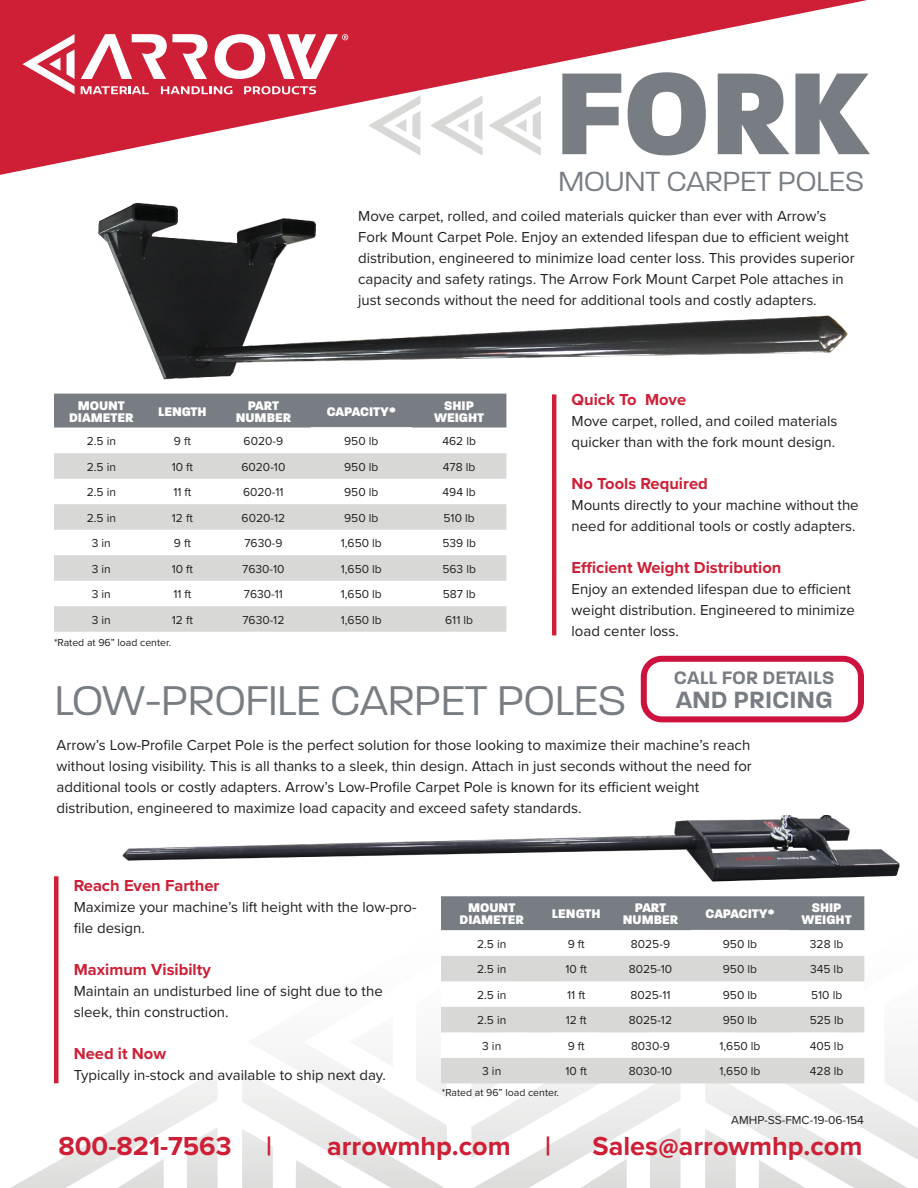
<style>
.page{position:relative;width:918px;height:1188px;background:#fff}
.page>*{position:absolute;margin:0;border:0;box-sizing:border-box;transform-origin:0 0}
.Paragraph_Style_1{font:800 126px "Paralucent";color:#787d83}
.Paragraph_Style_1-2{font:300 45px "Paralucent";color:#787d83}
.Paragraph_Style_1-3{font:300 30px "Paralucent";color:#787d83}
.t1{font:700 27px "Proxima Nova";color:#ce1f36}
.t2{font:600 25.5px "Paralucent";color:#787d83}
.t3{font:600 19.5px "Paralucent";color:#787d83}
.Paragraph_Style_1-4{font:700 16.5px "Proxima Nova";color:#ce1f36}
.Paragraph_Style_1-5{font:15px/21px "Proxima Nova";color:#231f20}
.t4{font:800 13.5px/12px "Paralucent";color:#fff;text-align:center}
.t5{font:12px "Proxima Nova";color:#231f20}
.t6{font:10.5px "Proxima Nova";color:#231f20}
.s1{font-family:"Myriad Pro"}
</style>
<div class="page">
<svg style="left:0;top:0;width:867px;height:175px"></svg>
<svg style="left:81px;top:34px;width:126px;height:45px"></svg>
<svg style="left:23px;top:34px;width:52px;height:60px"></svg>
<svg style="left:215px;top:34px;width:133px;height:45px"></svg>
<svg style="left:81px;top:86px;width:68px;height:8px"></svg>
<svg style="left:161px;top:86px;width:71px;height:8px"></svg>
<svg style="left:244px;top:86px;width:72px;height:8px"></svg>
<div style="left:641px;top:656px;width:223px;height:66px;border:6px solid #cd123d;border-radius:18px"></div>
<img style="left:12px;top:166px;width:855px;height:244px">
<hr style="left:552px;top:394px;width:4px;height:241px;background:#ce1f36">
<div style="left:54px;top:394px;width:452px;height:34px;background:#787d83"></div>
<svg style="left:54px;top:453px;width:452px;height:77px"></svg>
<svg style="left:54px;top:555px;width:452px;height:77px"></svg>
<hr style="left:311px;top:427px;width:101px;height:1px;background:#fff">
<div style="left:54px;top:876px;width:5px;height:207px;background:#ce1f36"></div>
<div style="left:441px;top:909px;width:423px;height:21px;background:#787d83"></div>
<svg style="left:441px;top:930px;width:423px;height:1px"></svg>
<svg style="left:242px;top:956px;width:676px;height:232px"></svg>
<hr style="left:691px;top:930px;width:98px;height:1px;background:#fff">
<img style="left:122px;top:815px;width:778px;height:94px">
<svg style="left:368px;top:95px;width:52px;height:61px"></svg>
<svg style="left:489px;top:95px;width:52px;height:61px"></svg>
<svg style="left:430px;top:95px;width:53px;height:61px"></svg>
<p class="Paragraph_Style_1" style="left:555px;top:36px;width:314px">FORK</p>
<p class="Paragraph_Style_1-3" style="left:558px;top:164px;width:307px">MOUNT CARPET POLES</p>
<p class="Paragraph_Style_1-5" style="left:358px;top:204px;width:498px">Move carpet, rolled, and coiled materials quicker than ever with Arrow’s Fork Mount Carpet Pole. Enjoy an extended lifespan due to efficient weight distribution, engineered to minimize load center loss. This provides superior capacity and safety ratings. The Arrow Fork Mount Carpet Pole attaches in just seconds without the need for additional tools and costly adapters.</p>
<p class="t4" style="left:78px;top:399px;width:49px">MOUNT</p>
<p class="t4" style="left:69px;top:411px;width:66px">DIAMETER</p>
<p class="t4" style="left:158px;top:405px;width:50px">LENGTH</p>
<p class="t4" style="left:248px;top:399px;width:33px">PART</p>
<p class="t4" style="left:236px;top:411px;width:57px">NUMBER</p>
<p class="t4" style="left:327px;top:405px;width:71px">CAPACITY*</p>
<p class="t4" style="left:444px;top:399px;width:31px">SHIP</p>
<p class="t4" style="left:434px;top:411px;width:52px">WEIGHT</p>
<p class="t5" style="left:87px;top:432px;width:31px">2.5 in</p>
<p class="t5" style="left:174px;top:432px;width:19px">9 ft</p>
<p class="t5" style="left:244px;top:432px;width:41px">6020-9</p>
<p class="t5" style="left:344px;top:432px;width:36px">950 lb</p>
<p class="t5" style="left:442px;top:432px;width:35px">462 lb</p>
<p class="t5" style="left:87px;top:458px;width:31px">2.5 in</p>
<p class="t5" style="left:172px;top:458px;width:23px">10 ft</p>
<p class="t5" style="left:242px;top:458px;width:45px">6020-10</p>
<p class="t5" style="left:344px;top:458px;width:36px">950 lb</p>
<p class="t5" style="left:443px;top:458px;width:34px">478 lb</p>
<p class="t5" style="left:87px;top:483px;width:31px">2.5 in</p>
<p class="t5" style="left:173px;top:483px;width:20px">11 ft</p>
<p class="t5" style="left:243px;top:483px;width:42px">6020-11</p>
<p class="t5" style="left:344px;top:483px;width:36px">950 lb</p>
<p class="t5" style="left:443px;top:483px;width:35px">494 lb</p>
<p class="t5" style="left:87px;top:509px;width:31px">2.5 in</p>
<p class="t5" style="left:172px;top:509px;width:23px">12 ft</p>
<p class="t5" style="left:242px;top:509px;width:45px">6020-12</p>
<p class="t5" style="left:344px;top:509px;width:36px">950 lb</p>
<p class="t5" style="left:444px;top:509px;width:33px">510 lb</p>
<p class="t5" style="left:92px;top:534px;width:21px">3 in</p>
<p class="t5" style="left:174px;top:534px;width:19px">9 ft</p>
<p class="t5" style="left:244px;top:534px;width:39px">7630-9</p>
<p class="t5" style="left:341px;top:534px;width:43px">1,650 lb</p>
<p class="t5" style="left:442px;top:534px;width:35px">539 lb</p>
<p class="t5" style="left:92px;top:560px;width:21px">3 in</p>
<p class="t5" style="left:172px;top:560px;width:23px">10 ft</p>
<p class="t5" style="left:242px;top:560px;width:44px">7630-10</p>
<p class="t5" style="left:341px;top:560px;width:43px">1,650 lb</p>
<p class="t5" style="left:442px;top:560px;width:35px">563 lb</p>
<p class="t5" style="left:92px;top:585px;width:21px">3 in</p>
<p class="t5" style="left:173px;top:585px;width:20px">11 ft</p>
<p class="t5" style="left:244px;top:585px;width:41px">7630-11</p>
<p class="t5" style="left:341px;top:585px;width:43px">1,650 lb</p>
<p class="t5" style="left:443px;top:585px;width:34px">587 lb</p>
<p class="t5" style="left:92px;top:611px;width:21px">3 in</p>
<p class="t5" style="left:172px;top:611px;width:23px">12 ft</p>
<p class="t5" style="left:242px;top:611px;width:44px">7630-12</p>
<p class="t5" style="left:341px;top:611px;width:43px">1,650 lb</p>
<p class="t5" style="left:445px;top:611px;width:29px">611 lb</p>
<p class="t6" style="left:54px;top:635px;width:119px">*Rated at 96” load center.</p>
<p class="Paragraph_Style_1-4" style="left:572px;top:388px;width:116px">Quick To Move</p>
<p class="Paragraph_Style_1-5" style="left:572px;top:410px;width:267px">Move carpet, rolled, and coiled materials quicker than with the fork mount design.</p>
<p class="Paragraph_Style_1-4" style="left:572px;top:472px;width:138px">No Tools Required</p>
<p class="Paragraph_Style_1-5" style="left:572px;top:494px;width:289px">Mounts directly to your machine without the need for additional tools or costly adapters.</p>
<p class="Paragraph_Style_1-4" style="left:572px;top:556px;width:211px">Efficient Weight Distribution</p>
<p class="Paragraph_Style_1-5" style="left:572px;top:578px;width:285px">Enjoy an extended lifespan due to efficient weight distribution. Engineered to minimize load center loss.</p>
<p class="Paragraph_Style_1-2" style="left:55px;top:675px;width:573px">LOW-PROFILE CARPET POLES</p>
<p class="t3" style="left:674px;top:666px;width:162px">CALL FOR DETAILS</p>
<p class="t2" style="left:676px;top:684px;width:159px">AND PRICING</p>
<p class="Paragraph_Style_1-5" style="left:57px;top:734px;width:697px">Arrow’s Low-Profile Carpet Pole is the perfect solution for those looking to maximize their machine’s reach without losing visibility. This is all thanks to a sleek, thin design. Attach in just seconds without the need for additional tools or costly adapters. Arrow’s Low-Profile Carpet Pole is known for its efficient weight distribution, engineered to maximize load capacity and exceed safety standards.</p>
<p class="Paragraph_Style_1-4" style="left:74px;top:873px;width:147px">Reach Even Farther</p>
<p class="Paragraph_Style_1-5" style="left:74px;top:896px;width:344px">Maximize your machine’s lift height with the low-pro&shy;file design.</p>
<p class="Paragraph_Style_1-4" style="left:74px;top:957px;width:139px">Maximum Visibilty</p>
<p class="Paragraph_Style_1-5" style="left:74px;top:980px;width:310px">Maintain an undisturbed line of sight due to the sleek, thin construction.</p>
<p class="Paragraph_Style_1-4" style="left:74px;top:1041px;width:94px">Need it Now</p>
<p class="Paragraph_Style_1-5" style="left:74px;top:1064px;width:314px">Typically in-stock and available to ship next day.</p>
<p class="t4" style="left:460px;top:902px;width:66px">MOUNT<br>DIAMETER</p>
<p class="t4" style="left:552px;top:908px;width:50px">LENGTH</p>
<p class="t4" style="left:635px;top:902px;width:33px">PART</p>
<p class="t4" style="left:623px;top:914px;width:57px">NUMBER</p>
<p class="t4" style="left:705px;top:908px;width:71px">CAPACITY*</p>
<p class="t4" style="left:812px;top:902px;width:31px">SHIP</p>
<p class="t4" style="left:802px;top:914px;width:52px">WEIGHT</p>
<p class="t5" style="left:477px;top:935px;width:31px">2.5 in</p>
<p class="t5" style="left:568px;top:935px;width:19px">9 ft</p>
<p class="t5" style="left:631px;top:935px;width:41px">8025-9</p>
<p class="t5" style="left:723px;top:935px;width:36px">950 lb</p>
<p class="t5" style="left:810px;top:935px;width:35px">328 lb</p>
<p class="t5" style="left:477px;top:960px;width:31px">2.5 in</p>
<p class="t5" style="left:566px;top:960px;width:23px">10 ft</p>
<p class="t5" style="left:629px;top:960px;width:45px">8025-10</p>
<p class="t5" style="left:723px;top:960px;width:36px">950 lb</p>
<p class="t5" style="left:810px;top:960px;width:35px">345 lb</p>
<p class="t5" style="left:477px;top:986px;width:31px">2.5 in</p>
<p class="t5" style="left:567px;top:986px;width:20px">11 ft</p>
<p class="t5" style="left:630px;top:986px;width:42px">8025-11</p>
<p class="t5" style="left:723px;top:986px;width:36px">950 lb</p>
<p class="t5" style="left:811px;top:986px;width:33px">510 lb</p>
<p class="t5" style="left:477px;top:1011px;width:31px">2.5 in</p>
<p class="t5" style="left:566px;top:1011px;width:23px">12 ft</p>
<p class="t5" style="left:629px;top:1011px;width:45px">8025-12</p>
<p class="t5" style="left:723px;top:1011px;width:36px">950 lb</p>
<p class="t5" style="left:810px;top:1011px;width:35px">525 lb</p>
<p class="t5" style="left:482px;top:1037px;width:21px">3 in</p>
<p class="t5" style="left:568px;top:1037px;width:19px">9 ft</p>
<p class="t5" style="left:631px;top:1037px;width:41px">8030-9</p>
<p class="t5" style="left:719px;top:1037px;width:43px">1,650 lb</p>
<p class="t5" style="left:810px;top:1037px;width:35px">405 lb</p>
<p class="t5" style="left:482px;top:1062px;width:21px">3 in</p>
<p class="t5" style="left:566px;top:1062px;width:23px">10 ft</p>
<p class="t5" style="left:629px;top:1062px;width:45px">8030-10</p>
<p class="t5" style="left:719px;top:1062px;width:43px">1,650 lb</p>
<p class="t5" style="left:810px;top:1062px;width:35px">428 lb</p>
<p class="t6" style="left:442px;top:1085px;width:119px">*Rated at 96” load center.</p>
<p class="t5" style="left:731px;top:1111px;width:134px">AMHP-SS-FMC-19-06-154</p>
<h3 class="t1" style="left:58px;top:1126px;width:175px">800-821-7563</h3>
<h3 class="t1" style="left:266px;top:1126px;width:7px">|</h3>
<h3 class="t1" style="left:327px;top:1126px;width:185px">arrowmhp.com</h3>
<h3 class="t1" style="left:545px;top:1126px;width:7px">|</h3>
<h3 class="t1" style="left:593px;top:1126px;width:271px">Sales<span class="s1">@</span>arrowmhp.com</h3>
</div>
